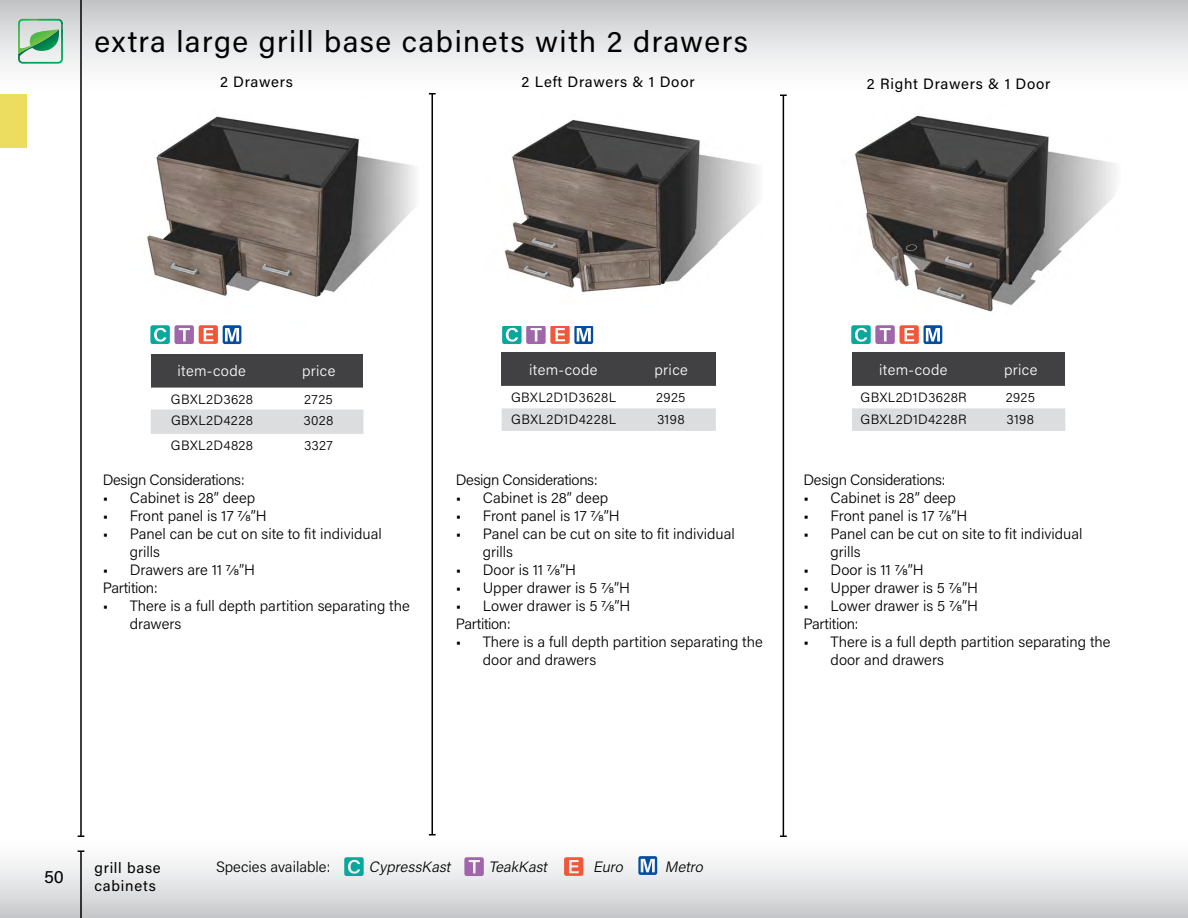
<style>
.page{position:relative;width:1188px;height:918px;background:#fff}
.page>*{position:absolute;margin:0;border:0;box-sizing:border-box;transform-origin:0 0}
.t1{font:30px "Acumin Pro";letter-spacing:.05em;color:#000}
.t2{font:18px "Acumin Pro";color:#000}
.t3{font:300 15px/18px "Acumin Pro";color:#000}
.t4{font:300 15px "Acumin Pro";letter-spacing:-.025em;color:#000}
.t5{font:15px/18px "Acumin Pro";letter-spacing:.05em;color:#000}
.t6{font:300 15px "Acumin Pro";letter-spacing:.025em;color:#fff}
.t7{font:italic 300 15px "Acumin Pro";color:#000}
.t8{font:300 13.5px "Acumin Pro";letter-spacing:.03em;color:#000}
.s1{font-weight:400}
</style>
<div class="page">
<div style="left:0;top:837px;width:1188px;height:81px;background:linear-gradient(to bottom,#fff,#c9cbcd)"></div>
<div style="left:0;top:0;width:1188px;height:94px;background:linear-gradient(to bottom,#c6c8ca,#fff)"></div>
<hr style="left:80px;top:851px;width:2px;height:67px;background:#000">
<svg style="left:18px;top:19px;width:46px;height:45px;background:#98c9a7"></svg>
<img style="left:34px;top:19px;width:29px;height:7px">
<svg style="left:638px;top:856px;width:19px;height:19px"></svg>
<svg style="left:344px;top:857px;width:20px;height:19px"></svg>
<svg style="left:464px;top:857px;width:20px;height:19px"></svg>
<svg style="left:564px;top:857px;width:19px;height:19px"></svg>
<div style="left:0;top:94px;width:27px;height:54px;background:#ecdc5f"></div>
<img style="left:147px;top:116px;width:268px;height:211px">
<hr style="left:80px;top:0;width:2px;height:836px;background:#000">
<svg style="left:851px;top:325px;width:91px;height:19px"></svg>
<svg style="left:502px;top:326px;width:91px;height:18px"></svg>
<svg style="left:150px;top:325px;width:91px;height:19px"></svg>
<img style="left:504px;top:119px;width:254px;height:174px">
<img style="left:855px;top:115px;width:261px;height:197px">
<div style="left:151px;top:354px;width:122px;height:34px;background:#414042"></div>
<div style="left:273px;top:354px;width:90px;height:34px;background:#414042"></div>
<div style="left:151px;top:409px;width:212px;height:25px;background:#dcddde"></div>
<div style="left:502px;top:352px;width:124px;height:34px;background:#414042"></div>
<div style="left:626px;top:352px;width:90px;height:34px;background:#414042"></div>
<div style="left:502px;top:408px;width:214px;height:23px;background:#dcddde"></div>
<div style="left:852px;top:352px;width:123px;height:34px;background:#414042"></div>
<div style="left:975px;top:352px;width:90px;height:34px;background:#414042"></div>
<div style="left:852px;top:408px;width:213px;height:23px;background:#dcddde"></div>
<hr style="left:783px;top:95px;width:1px;height:741px;background:#000">
<svg style="left:780px;top:94px;width:7px;height:2px"></svg>
<hr style="left:431px;top:94px;width:2px;height:741px;background:#000">
<svg style="left:429px;top:834px;width:7px;height:2px"></svg>
<h1 class="t1" style="left:94px;top:20px;width:655px">extra large grill base cabinets with 2 drawers</h1>
<p class="t5" style="left:220px;top:72px;width:74px">2 Drawers</p>
<p class="t5" style="left:522px;top:72px;width:175px">2 Left Drawers &amp; 1 Door</p>
<p class="t5" style="left:867px;top:74px;width:185px">2 Right Drawers &amp; 1 Door</p>
<p class="t6" style="left:177px;top:361px;width:70px">item-code</p>
<p class="t6" style="left:302px;top:361px;width:35px">price</p>
<p class="t8" style="left:171px;top:389px;width:84px">GBXL2D3628</p>
<p class="t8" style="left:304px;top:389px;width:30px">2725</p>
<p class="t8" style="left:171px;top:411px;width:84px">GBXL2D4228</p>
<p class="t8" style="left:303px;top:411px;width:32px">3028</p>
<p class="t8" style="left:171px;top:436px;width:84px">GBXL2D4828</p>
<p class="t8" style="left:304px;top:436px;width:30px">3327</p>
<p class="t4" style="left:103px;top:469px;width:143px">Design Considerations:</p>
<p class="t3" style="left:103px;top:488px;width:154px"><span class="s1">•</span> Cabinet is 28” deep</p>
<p class="t3" style="left:103px;top:506px;width:165px"><span class="s1">•</span> Front panel is 17 7/8”H</p>
<p class="t3" style="left:130px;top:524px;width:254px;text-indent:-27px"><span class="s1">•</span> Panel can be cut on site to fit individual grills</p>
<p class="t3" style="left:103px;top:560px;width:154px"><span class="s1">•</span> Drawers are 11 7/8”H<br>Partition:</p>
<p class="t3" style="left:130px;top:596px;width:281px;text-indent:-27px"><span class="s1">•</span> There is a full depth partition separating the drawers</p>
<p class="t6" style="left:529px;top:359px;width:70px">item-code</p>
<p class="t6" style="left:655px;top:359px;width:35px">price</p>
<p class="t8" style="left:511px;top:388px;width:107px">GBXL2D1D3628L</p>
<p class="t8" style="left:656px;top:388px;width:31px">2925</p>
<p class="t8" style="left:511px;top:410px;width:107px">GBXL2D1D4228L</p>
<p class="t8" style="left:657px;top:410px;width:29px">3198</p>
<p class="t4" style="left:456px;top:469px;width:143px">Design Considerations:</p>
<p class="t3" style="left:456px;top:488px;width:154px"><span class="s1">•</span> Cabinet is 28” deep</p>
<p class="t3" style="left:456px;top:506px;width:165px"><span class="s1">•</span> Front panel is 17 7/8”H</p>
<p class="t3" style="left:483px;top:524px;width:254px;text-indent:-27px"><span class="s1">•</span> Panel can be cut on site to fit individual grills</p>
<p class="t3" style="left:456px;top:560px;width:122px"><span class="s1">•</span> Door is 11 7/8”H</p>
<p class="t3" style="left:456px;top:578px;width:176px"><span class="s1">•</span> Upper drawer is 5 7/8”H</p>
<p class="t3" style="left:456px;top:596px;width:176px"><span class="s1">•</span> Lower drawer is 5 7/8”H<br>Partition:</p>
<p class="t3" style="left:483px;top:632px;width:281px;text-indent:-27px"><span class="s1">•</span> There is a full depth partition separating the door and drawers</p>
<p class="t6" style="left:879px;top:359px;width:70px">item-code</p>
<p class="t6" style="left:1004px;top:359px;width:35px">price</p>
<p class="t8" style="left:861px;top:388px;width:108px">GBXL2D1D3628R</p>
<p class="t8" style="left:1006px;top:388px;width:31px">2925</p>
<p class="t8" style="left:861px;top:410px;width:108px">GBXL2D1D4228R</p>
<p class="t8" style="left:1007px;top:410px;width:29px">3198</p>
<p class="t4" style="left:804px;top:469px;width:143px">Design Considerations:</p>
<p class="t3" style="left:804px;top:488px;width:154px"><span class="s1">•</span> Cabinet is 28” deep</p>
<p class="t3" style="left:804px;top:506px;width:165px"><span class="s1">•</span> Front panel is 17 7/8”H</p>
<p class="t3" style="left:831px;top:524px;width:254px;text-indent:-27px"><span class="s1">•</span> Panel can be cut on site to fit individual grills</p>
<p class="t3" style="left:804px;top:560px;width:122px"><span class="s1">•</span> Door is 11 7/8”H</p>
<p class="t3" style="left:804px;top:578px;width:176px"><span class="s1">•</span> Upper drawer is 5 7/8”H</p>
<p class="t3" style="left:804px;top:596px;width:176px"><span class="s1">•</span> Lower drawer is 5 7/8”H<br>Partition:</p>
<p class="t3" style="left:831px;top:632px;width:281px;text-indent:-27px"><span class="s1">•</span> There is a full depth partition separating the door and drawers</p>
<p class="t2" style="left:44px;top:864px;width:21px">50</p>
<p class="t5" style="left:94px;top:858px;width:68px">grill base cabinets</p>
<p class="t3" style="left:216px;top:857px;width:116px">Species available:</p>
<p class="t7" style="left:369px;top:856px;width:86px">CypressKast</p>
<p class="t7" style="left:489px;top:856px;width:63px">TeakKast</p>
<p class="t7" style="left:593px;top:856px;width:35px">Euro</p>
<p class="t7" style="left:665px;top:856px;width:43px">Metro</p>
</div>
